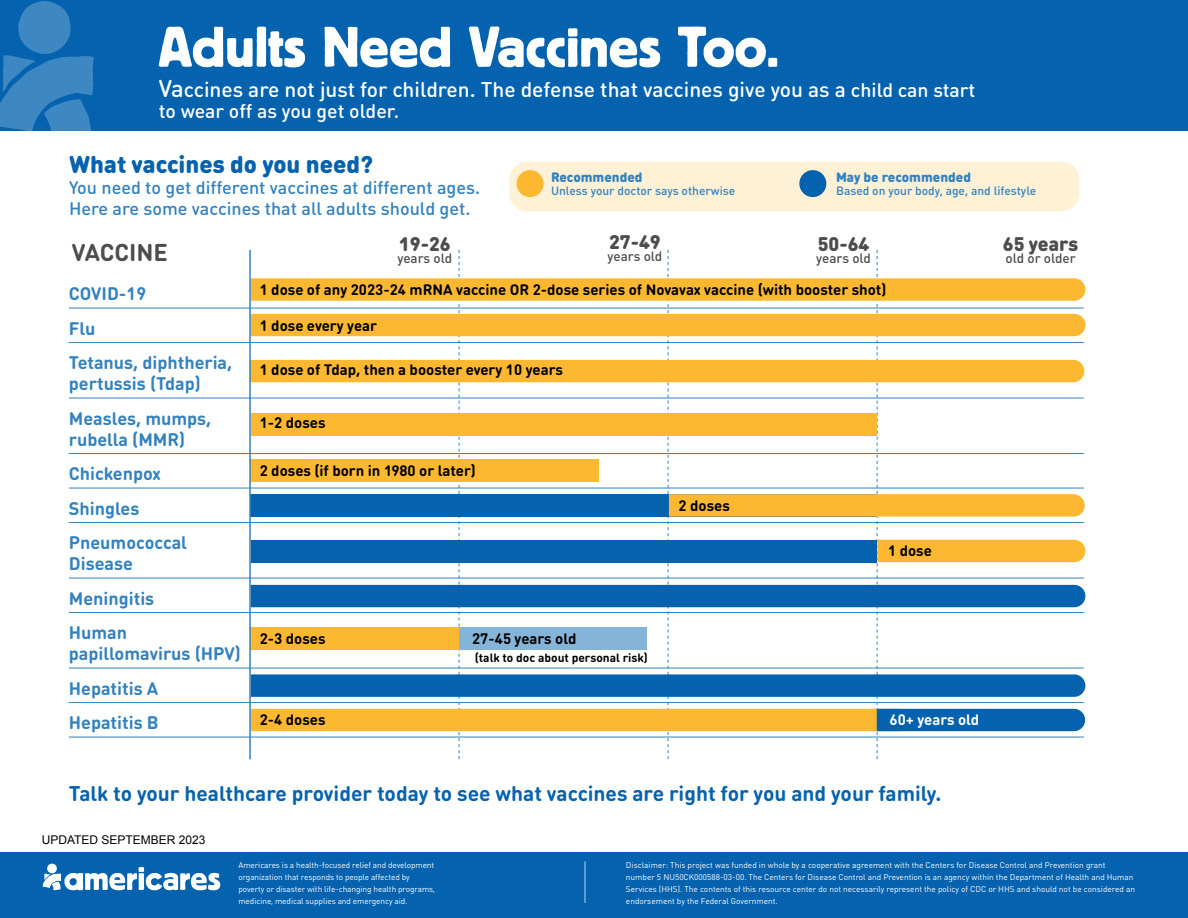
<style>
.page{position:relative;width:1188px;height:918px;background:#fff}
.page>*{position:absolute;margin:0;border:0;box-sizing:border-box;transform-origin:0 0}
.t1{font:57px "Block Berthold BQ";color:#fff}
.t2{font:900 24px "DIN Round Pro";color:#0562af}
.t3{font:700 24px "DIN Round Pro";color:#4d4d4d}
.t4{font:700 21px "DIN Round Pro";color:#0562af}
.t5{font:500 21px "DIN Round Pro";color:#fff}
.t6{font:500 19.5px "DIN Round Pro";color:#fff}
.t7{font:900 19.5px "DIN Round Pro";color:#4d4d4d}
.t8{font:700 18px/34.5px "DIN Round Pro";color:#3382bf}
.t9{font:500 18px/21px "DIN Round Pro";color:#3382bf}
.t10{font:700 15px "DIN Round Pro";color:#000}
.t11{font:700 15px "DIN Round Pro";color:#fff}
.t12{font:500 13.5px "DIN Round Pro";color:#4d4d4d}
.t13{font:900 13.5px "DIN Round Pro";color:#3382bf}
.t14{font:500 12px "DIN Round Pro";color:#3382bf}
.t15{font:700 12px "DIN Round Pro";color:#000}
.t16{font:12px "Arial";color:#000}
.t17{font:8.25px/12px "DIN Round Pro";color:#fff}
.s1{font-size:24px}
.s2{font-size:19.5px}
</style>
<div class="page">
<div style="left:509px;top:162px;width:571px;height:49px;background:#fef1d6;border-radius:18px"></div>
<div style="left:0;top:0;width:1188px;height:131px;background:#0562af"></div>
<svg style="left:0;top:1px;width:94px;height:130px"></svg>
<div style="left:0;top:852px;width:1188px;height:66px;background:#0562af"></div>
<hr style="left:584px;top:861px;width:2px;height:42px;background:#82b0d7">
<svg style="left:43px;top:864px;width:177px;height:26px"></svg>
<hr style="left:69px;top:308px;width:1015px;height:1px;background:#3382bf">
<hr style="left:69px;top:342px;width:1015px;height:1px;background:#3382bf">
<hr style="left:69px;top:398px;width:1015px;height:1px;background:#3382bf">
<hr style="left:69px;top:453px;width:1015px;height:1px;background:#3382bf">
<hr style="left:69px;top:488px;width:1015px;height:1px;background:#3382bf">
<hr style="left:69px;top:522px;width:1015px;height:1px;background:#3382bf">
<hr style="left:69px;top:578px;width:1015px;height:1px;background:#3382bf">
<hr style="left:69px;top:612px;width:1015px;height:1px;background:#3382bf">
<hr style="left:69px;top:668px;width:1015px;height:1px;background:#3382bf">
<hr style="left:69px;top:702px;width:1015px;height:1px;background:#3382bf">
<hr style="left:69px;top:737px;width:1015px;height:1px;background:#3382bf">
<div style="left:517px;top:170px;width:27px;height:27px;background:#fcb831;border-radius:50%"></div>
<div style="left:799px;top:170px;width:27px;height:27px;background:#0562af;border-radius:50%"></div>
<svg style="left:251px;top:250px;width:834px;height:509px"></svg>
<div style="left:251px;top:627px;width:208px;height:23px;background:#fcb831"></div>
<div style="left:459px;top:627px;width:187px;height:23px;background:#85b4d9"></div>
<hr style="left:249px;top:250px;width:2px;height:509px;background:#3382bf">
<h1 class="t1" style="left:159px;top:15px;width:621px">Adults Need Vaccines Too.</h1>
<h3 class="t5" style="left:159px;top:75px;width:818px"><span class="s1">Va</span>ccines are not just for children. The defense that vaccines give you as a <span class="s2">child can start</span></h3>
<h3 class="t6" style="left:159px;top:97px;width:242px">to wear off as you get older.</h3>
<h2 class="t2" style="left:69px;top:146px;width:306px">What vaccines do you need?</h2>
<h3 class="t9" style="left:69px;top:176px;width:413px">You need to get different vaccines at different ages.<br>Here are some vaccines that all adults should get.</h3>
<h2 class="t3" style="left:72px;top:235px;width:98px">VACCINE</h2>
<h3 class="t7" style="left:399px;top:229px;width:53px">19-26</h3>
<h3 class="t12" style="left:397px;top:249px;width:56px">years old</h3>
<h3 class="t13" style="left:551px;top:167px;width:93px">Recommended</h3>
<h3 class="t13" style="left:836px;top:167px;width:137px">May be recommended</h3>
<h3 class="t14" style="left:551px;top:183px;width:186px">Unless your doctor says otherwise</h3>
<h3 class="t14" style="left:836px;top:183px;width:202px">Based on your body, age, and lifestyle</h3>
<h3 class="t7" style="left:1003px;top:229px;width:77px">65 years</h3>
<h3 class="t12" style="left:1006px;top:249px;width:72px">old or older</h3>
<h3 class="t7" style="left:609px;top:227px;width:53px">27-49</h3>
<h3 class="t12" style="left:608px;top:247px;width:56px">years old</h3>
<h3 class="t7" style="left:818px;top:229px;width:53px">50-64</h3>
<h3 class="t12" style="left:816px;top:249px;width:56px">years old</h3>
<h3 class="t8" style="left:69px;top:276px;width:165px">COVID-19<br>Flu<br>Tetanus, diphtheria,</h3>
<h3 class="t8" style="left:69px;top:366px;width:144px">pertussis (Tdap)<br>Measles, mumps,</h3>
<h3 class="t8" style="left:69px;top:421px;width:120px">rubella (MMR)<br>Chickenpox<br>Shingles<br>Pneumococcal</h3>
<h3 class="t8" style="left:69px;top:546px;width:87px">Disease<br>Meningitis<br>Human</h3>
<h3 class="t8" style="left:69px;top:636px;width:173px">papillomavirus (HPV)<br>Hepatitis A<br>Hepatitis B</h3>
<h3 class="t10" style="left:260px;top:279px;width:628px">1 dose of any 2023-24 mRNA vaccine OR 2-dose series of Novavax vaccine (with booster shot)</h3>
<h3 class="t10" style="left:260px;top:315px;width:119px">1 dose every year</h3>
<h3 class="t10" style="left:260px;top:359px;width:305px">1 dose of Tdap, then a booster every 10 years</h3>
<h3 class="t10" style="left:260px;top:412px;width:67px">1-2 doses</h3>
<h3 class="t10" style="left:260px;top:461px;width:218px">2 doses (if born in 1980 or later)</h3>
<h3 class="t10" style="left:679px;top:495px;width:53px">2 doses</h3>
<h3 class="t10" style="left:260px;top:628px;width:67px">2-3 doses</h3>
<h3 class="t10" style="left:260px;top:709px;width:67px">2-4 doses</h3>
<h3 class="t10" style="left:472px;top:628px;width:106px">27-45 years old</h3>
<h3 class="t15" style="left:475px;top:649px;width:174px">(talk to doc about personal risk)</h3>
<h3 class="t10" style="left:888px;top:541px;width:45px">1 dose</h3>
<h3 class="t11" style="left:890px;top:709px;width:91px">60+ years old</h3>
<h3 class="t4" style="left:69px;top:778px;width:874px">Talk to your healthcare provider today to see what vaccines are right for you and your family.</h3>
<h3 class="t16" style="left:42px;top:832px;width:165px">UPDATED SEPTEMBER 2023</h3>
<p class="t17" style="left:238px;top:859px;width:198px">Americares is a health-focused relief and development organization that responds to people affected by poverty or disaster with life-changing health programs, medicine, medical supplies and emergency aid.</p>
<p class="t17" style="left:626px;top:858px;width:511px">Disclaimer: This project was funded in whole by a cooperative agreement with the Centers for Disease Control and Prevention grant number 5 NU50CK000588-03-00. The Centers for Disease Control and Prevention is an agency within the Department of Health and Human Services (HHS). The contents of this resource center do not necessarily represent the policy of CDC or HHS and should not be considered an endorsement by the Federal Government.</p>
</div>
